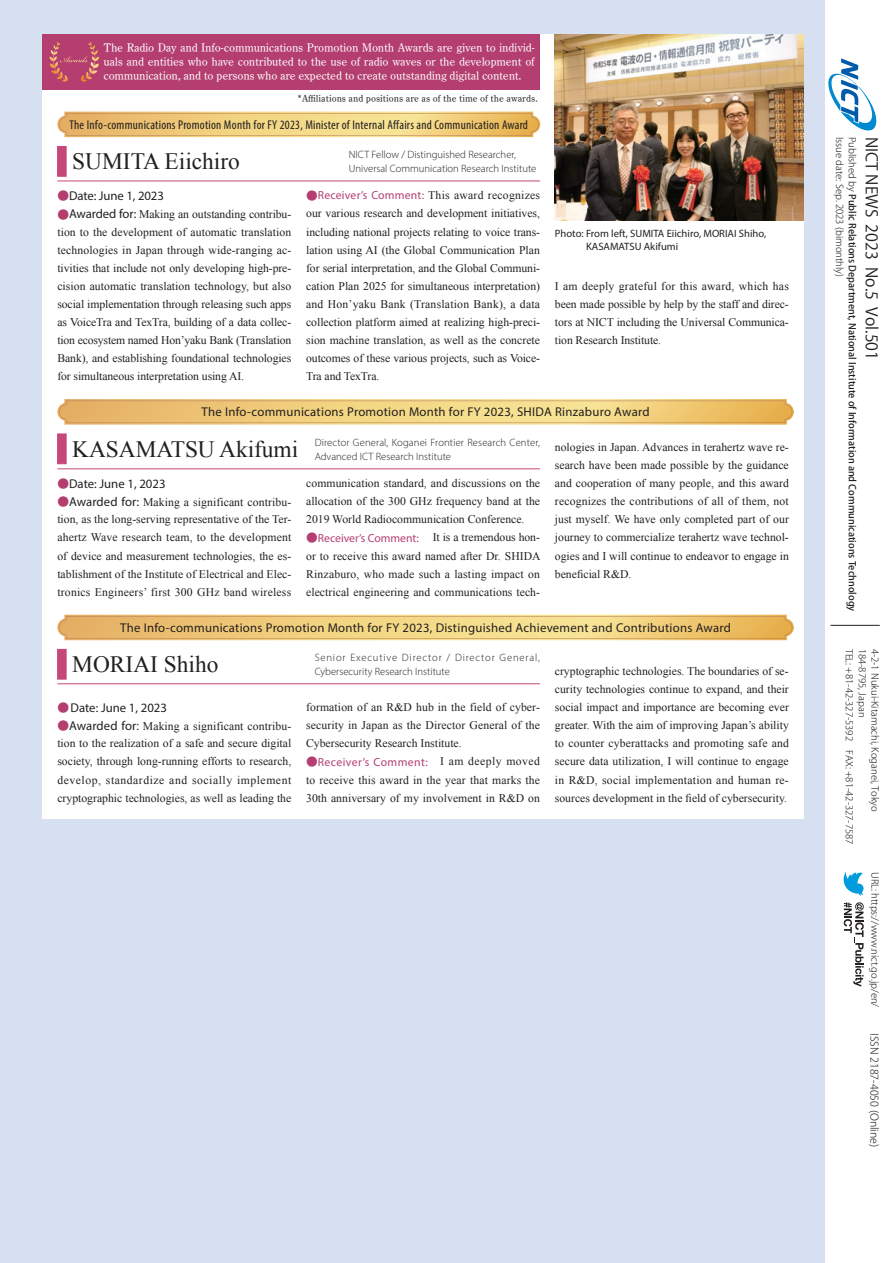
<style>
.page{position:relative;width:893px;height:1263px;background:#fff}
.page>*{position:absolute;margin:0;border:0;box-sizing:border-box;transform-origin:0 0}
.t1{font:23.4px "Times New Roman";color:#231f20}
.t2{font:15.9px "Koz Go Pr 6 N";color:#231f20}
.t3{font:12.75px "Myriad Pro";letter-spacing:.02em;color:#231f20}
.t4{font:condensed 12.75px "Myriad Pro";letter-spacing:.02em;color:#231f20}
.t5{font:12.75px "Myriad Pro";color:#231f20}
.t6{font:12.75px "Myriad Pro";letter-spacing:-.005em;color:#231f20}
.t7{font:11.7px/18px "Times New Roman";color:#231f20;text-align:justify}
.t8{font:11.7px/13.8px "DNP Shuei Min Pr 6 N M";letter-spacing:-.02em;color:#fff;text-align:justify}
.t9{font:11.7px "Myriad Pro";letter-spacing:.035em;color:#b33e6f}
.t10{font:300 10.65px/13.8px "Myriad Pro";color:#231f20}
.t11{font:300 10.65px/13.8px "Myriad Pro";letter-spacing:.07em;color:#231f20}
.t12{font:10.65px/12.8px "Myriad Pro";color:#231f20}
.t13{font:300 10.65px "Koz Go Pr 6 N";color:#231f20}
.t14{font:300 9.6px/12.8px "Koz Go Pr 6 N";color:#231f20}
.t15{font:500 9.6px "Koz Go Pr 6 N";color:#231f20}
.t16{font:9.6px "DNP Shuei Min Pr 6 N M";color:#231f20}
.s1{font-family:"Koz Go Pr 6 N";font-size:11.7px;color:#b33e6f}
.s2{font-family:"Koz Go Pr 6 N";color:#b33e6f}
.s3{font-family:"Myriad Pro";font-size:12.75px}
.s4{font-family:"Koz Min Pr 6 N";color:#b33e6f}
.s5{font-family:"Myriad Pro";color:#b33e6f}
.s6{font-family:"Koz Go Pr 6 N"}
.s7{font-family:"Koz Min Pr 6 N"}
.s8{font-family:"Times New Roman";color:#231f20}
.s9{font-weight:300}
</style>
<div class="page">
<div style="left:0;top:0;width:825px;height:1263px;background:#d6e0f1"></div>
<div style="left:43px;top:34px;width:761px;height:784px;background:#fff"></div>
<hr style="left:57px;top:469px;width:483px;height:1px;background:#c6487b">
<div style="left:57px;top:434px;width:9px;height:30px;background:#c6487b;border:1px solid #c6487b"></div>
<hr style="left:57px;top:683px;width:483px;height:1px;background:#c6487b">
<svg style="left:57px;top:615px;width:737px;height:25px;background:#edc97a"></svg>
<div style="left:57px;top:649px;width:9px;height:30px;background:#c6487b;border:1px solid #c6487b"></div>
<svg style="left:57px;top:112px;width:483px;height:25px;background:#edca7b"></svg>
<hr style="left:57px;top:181px;width:483px;height:1px;background:#c6487b">
<div style="left:57px;top:146px;width:9px;height:30px;background:#c6487b;border:1px solid #c6487b"></div>
<svg style="left:828px;top:58px;width:49px;height:73px"></svg>
<hr style="left:830px;top:625px;width:50px;height:1px;background:#231f20">
<svg style="left:844px;top:872px;width:19px;height:24px"></svg>
<svg style="left:844px;top:902px;width:20px;height:85px"></svg>
<div style="left:43px;top:34px;width:497px;height:55px;background:#b33e6f"></div>
<svg style="left:49px;top:42px;width:50px;height:40px"></svg>
<img style="left:555px;top:34px;width:249px;height:186px">
<svg style="left:57px;top:399px;width:737px;height:26px;background:#edca7c"></svg>
<p class="t8" style="left:104px;top:39px;width:433px">The Radio Day and Info-communications Promotion Month Awards are given to individ&shy;uals and entities who have contributed to the use of radio waves or the development of communication, and to persons who are expected to create outstanding digital content.</p>
<p class="t16" style="left:298px;top:90px;width:242px">*Affiliations and positions are as of the time of the awards.</p>
<p class="t4" style="left:70px;top:117px;width:460px">The Info-communications Promotion Month for FY 2023, Minister of Internal Affairs and Communication Award</p>
<h1 class="t1" style="left:72px;top:146px;width:169px">SUMITA Eiichiro</h1>
<p class="t10" style="left:349px;top:147px;width:189px">NICT Fellow / Distinguished Researcher,<br>Universal Communication Research Institute</p>
<p class="t6" style="left:57px;top:188px;width:108px"><span class="s1">●</span>Date: June 1, 2023</p>
<p class="t7" style="left:57px;top:205px;width:235px"><span class="s2">●</span><span class="s3">Awarded for:</span> Making an outstanding contribu&shy;tion to the development of automatic translation technologies in Japan through wide-ranging ac&shy;tivities that include not only developing high-pre&shy;cision automatic translation technology, but also social implementation through releasing such apps as VoiceTra and TexTra, building of a data collec&shy;tion ecosystem named Hon’yaku Bank (Translation Bank), and establishing foundational technologies for simultaneous interpretation using AI.</p>
<p class="t7" style="left:306px;top:186px;width:235px"><span class="s4">●</span><span class="s5">Receiver’s Comment:</span> This award recognizes our various research and development initiatives, including national projects relating to voice trans&shy;lation using AI (the Global Communication Plan for serial interpretation, and the Global Communi&shy;cation Plan 2025 for simultaneous interpretation) and Hon’yaku Bank (Translation Bank), a data collection platform aimed at realizing high-preci&shy;sion machine translation, as well as the concrete outcomes of these various projects, such as Voice-Tra and TexTra.</p>
<p class="t12" style="left:586px;top:227px;width:182px;text-indent:-31px">Photo: From left, SUMITA Eiichiro, MORIAI Shiho,<br>KASAMATSU Akifumi</p>
<p class="t7" style="left:555px;top:277px;width:235px">I am deeply grateful for this award, which has been made possible by help by the staff and direc&shy;tors at NICT including the Universal Communica&shy;tion Research Institute.</p>
<p class="t3" style="left:202px;top:404px;width:449px">The Info-communications Promotion Month for FY 2023, SHIDA Rinzaburo Award</p>
<h1 class="t1" style="left:72px;top:433px;width:227px">KASAMATSU Akifumi</h1>
<p class="t10" style="left:315px;top:435px;width:227px">Director General, Koganei Frontier Research Center,<br>Advanced ICT Research Institute</p>
<p class="t7" style="left:555px;top:438px;width:235px">nologies in Japan. Advances in terahertz wave re&shy;search have been made possible by the guidance and cooperation of many people, and this award recognizes the contributions of all of them, not just myself. We have only completed part of our journey to commercialize terahertz wave technol&shy;ogies and I will continue to endeavor to engage in beneficial R&amp;D.</p>
<p class="t5" style="left:57px;top:476px;width:110px"><span class="s1">●</span>Date: June 1, 2023</p>
<p class="t7" style="left:57px;top:493px;width:235px"><span class="s2">●</span><span class="s3">Awarded for:</span> Making a significant contribu&shy;tion, as the long-serving representative of the Ter&shy;ahertz Wave research team, to the development of device and measurement technologies, the es&shy;tablishment of the Institute of Electrical and Elec&shy;tronics Engineers’ first 300 GHz band wireless</p>
<p class="t7" style="left:306px;top:474px;width:235px">communication standard, and discussions on the allocation of the 300 GHz frequency band at the 2019 World Radiocommunication Conference.</p>
<p class="t7" style="left:306px;top:528px;width:236px"><span class="s4">●</span><span class="s5">Receiver’s Comment:</span> It is a tremendous hon&shy;or to receive this award named after Dr. SHIDA Rinzaburo, who made such a lasting impact on electrical engineering and communications tech-</p>
<p class="t3" style="left:120px;top:620px;width:612px">The Info-communications Promotion Month for FY 2023, Distinguished Achievement and Contributions Award</p>
<h1 class="t1" style="left:72px;top:648px;width:148px">MORIAI Shiho</h1>
<p class="t11" style="left:315px;top:650px;width:227px">Senior Executive Director / Director General,<br>Cybersecurity Research Institute</p>
<p class="t5" style="left:57px;top:700px;width:111px"><span class="s1">●</span>Date: June 1, 2023</p>
<p class="t7" style="left:57px;top:717px;width:235px"><span class="s2">●</span><span class="s3">Awarded for</span><span class="s6">:</span> Making a significant contribu&shy;tion to the realization of a safe and secure digital society, through long-running efforts to research, develop, standardize and socially implement cryptographic technologies, as well as leading the</p>
<p class="t7" style="left:306px;top:698px;width:235px">formation of an R&amp;D hub in the field of cyber&shy;security in Japan as the Director General of the Cybersecurity Research Institute.</p>
<p class="t9" style="left:306px;top:754px;width:235px"><span class="s7">●</span>Receiver’s Comment: <span class="s8">I am deeply moved</span></p>
<p class="t7" style="left:306px;top:770px;width:235px">to receive this award in the year that marks the<br>30th anniversary of my involvement in R&amp;D on</p>
<p class="t7" style="left:555px;top:662px;width:235px">cryptographic technologies. The boundaries of se&shy;curity technologies continue to expand, and their social impact and importance are becoming ever greater. With the aim of improving Japan’s ability to counter cyberattacks and promoting safe and secure data utilization, I will continue to engage in R&amp;D, social implementation and human re&shy;sources development in the field of cybersecurity.</p>
<p class="t14" style="left:846px;top:137px;width:141px;rotate:90deg">Issue date: Sep. 2023 (bimonthly)</p>
<p class="t15" style="left:858px;top:137px;width:476px;rotate:90deg"><span class="s9">Published by</span> Public Relations Department, National Institute of Information and Communications Technology</p>
<h2 class="t2" style="left:880px;top:137px;width:224px;rotate:90deg">NICT NEWS 2023 No.5 Vol.501</h2>
<p class="t14" style="left:881px;top:648px;width:197px;rotate:90deg">4-2-1 Nukui-Kitamachi, Koganei, Tokyo<br>184-8795, Japan<br>TEL: +81-42-327-5392 FAX: +81-42-327-7587</p>
<p class="t14" style="left:881px;top:872px;width:137px;rotate:90deg">URL: https://www.nict.go.jp/en/</p>
<p class="t13" style="left:880px;top:1033px;width:115px;rotate:90deg">ISSN 2187-4050 (Online)</p>
</div>
